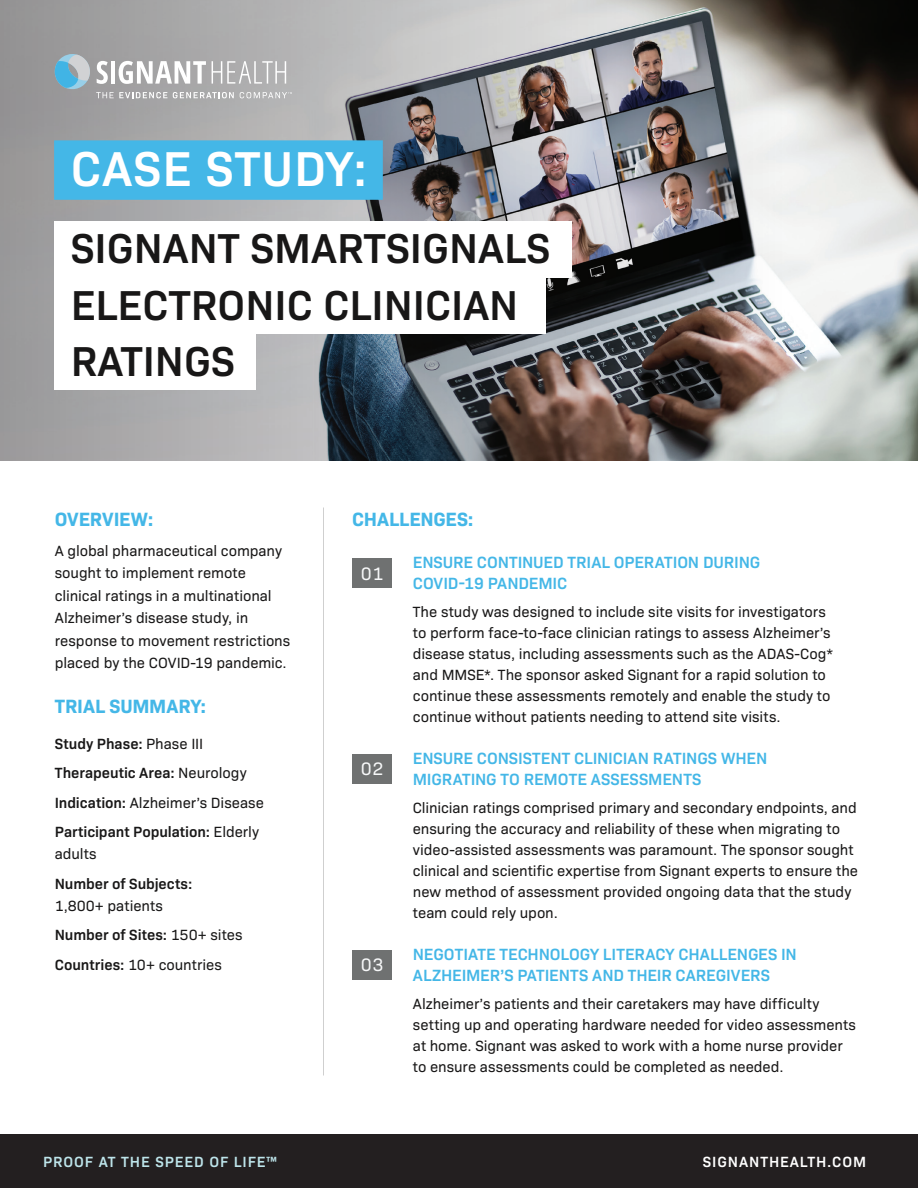
<style>
.page{position:relative;width:918px;height:1188px;background:#fff}
.page>*{position:absolute;margin:0;border:0;box-sizing:border-box;transform-origin:0 0}
.t1{font:600 49.8px "Bio Sans";letter-spacing:.02em;color:#fff}
.t2{font:600 42.45px/56.6px "Bio Sans";color:#181717}
.t3{font:700 19.5px "Bio Sans";color:#44b7e7}
.t4{font:18.3px "Bio Sans";color:#f7f8f9}
.t5{font:600 16.5px/21px "Bio Sans";letter-spacing:-.005em;color:#44b7e7}
.t6{font:15px/21px "Bio Sans";color:#181717}
.t7{font:600 15px/29.2px "Bio Sans";color:#181717}
.t8{font:600 15px "Bio Sans";letter-spacing:.06em;color:#bde4ea}
.t9{font:600 15px "Bio Sans";letter-spacing:.06em;color:#fff}
.s1{font-weight:400}
.s2{font-weight:600}
</style>
<div class="page">
<img style="left:0;top:0;width:918px;height:460px">
<svg style="left:55px;top:54px;width:237px;height:44px;background:#b5b9bc"></svg>
<div style="left:54px;top:221px;width:517px;height:56px;background:#fff"></div>
<div style="left:54px;top:277px;width:491px;height:57px;background:#fff"></div>
<div style="left:54px;top:333px;width:202px;height:57px;background:#fff"></div>
<div style="left:54px;top:140px;width:329px;height:60px;background:#44b7e7"></div>
<div style="left:0;top:1134px;width:918px;height:54px;background:#231f20"></div>
<div style="left:352px;top:559px;width:40px;height:29px;background:#6f7171"></div>
<div style="left:352px;top:950px;width:40px;height:29px;background:#6f7171"></div>
<div style="left:352px;top:754px;width:40px;height:30px;background:#6f7171"></div>
<h1 class="t1" style="left:71px;top:131px;width:298px">CASE STUDY:</h1>
<h2 class="t2" style="left:71px;top:217px;width:481px">SIGNANT SMARTSIGNALS<br>ELECTRONIC CLINICIAN<br>RATINGS</h2>
<h3 class="t3" style="left:55px;top:505px;width:100px">OVERVIEW:</h3>
<p class="t6" style="left:55px;top:538px;width:237px;line-height:22.5px">A global pharmaceutical company sought to implement remote clinical ratings in a multinational<br>Alzheimer’s disease study, in response to movement restrictions placed by the COVID-19 pandemic.</p>
<h3 class="t3" style="left:55px;top:692px;width:153px">TRIAL SUMMARY:</h3>
<p class="t7" style="left:55px;top:728px;width:211px">Study Phase: <span class="s1">Phase III<br></span>Therapeutic Area: <span class="s1">Neurology<br></span>Indication: <span class="s1">Alzheimer’s Disease<br></span>Participant Population: <span class="s1">Elderly</span></p>
<p class="t6" style="left:55px;top:843px;width:43px">adults</p>
<p class="t7" style="left:55px;top:868px;width:139px">Number of Subjects:</p>
<p class="t6" style="left:55px;top:890px;width:189px;line-height:29.2px">1,800+ patients<br><span class="s2">Number of Sites:</span> 150+ sites<br><span class="s2">Countries:</span> 10+ countries</p>
<h3 class="t3" style="left:352px;top:505px;width:123px">CHALLENGES:</h3>
<p class="t5" style="left:413px;top:551px;width:349px">ENSURE CONTINUED TRIAL OPERATION DURING<br>COVID-19 PANDEMIC</p>
<p class="t6" style="left:413px;top:600px;width:422px">The study was designed to include site visits for investigators to perform face-to-face clinician ratings to assess Alzheimer’s disease status, including assessments such as the ADAS-Cog* and MMSE*. The sponsor asked Signant for a rapid solution to continue these assessments remotely and enable the study to continue without patients needing to attend site visits.</p>
<p class="t5" style="left:413px;top:747px;width:356px">ENSURE CONSISTENT CLINICIAN RATINGS WHEN<br>MIGRATING TO REMOTE ASSESSMENTS</p>
<p class="t6" style="left:413px;top:796px;width:447px">Clinician ratings comprised primary and secondary endpoints, and ensuring the accuracy and reliability of these when migrating to video-assisted assessments was paramount. The sponsor sought clinical and scientific expertise from Signant experts to ensure the new method of assessment provided ongoing data that the study team could rely upon.</p>
<p class="t5" style="left:413px;top:942px;width:386px">NEGOTIATE TECHNOLOGY LITERACY CHALLENGES IN<br>ALZHEIMER’S PATIENTS AND THEIR CAREGIVERS</p>
<p class="t6" style="left:413px;top:992px;width:445px">Alzheimer’s patients and their caretakers may have difficulty setting up and operating hardware needed for video assessments at home. Signant was asked to work with a home nurse provider to ensure assessments could be completed as needed.</p>
<p class="t4" style="left:361px;top:560px;width:24px">01</p>
<p class="t4" style="left:361px;top:755px;width:24px">02</p>
<p class="t4" style="left:361px;top:951px;width:24px">03</p>
<p class="t8" style="left:43px;top:1150px;width:235px">PROOF AT THE SPEED OF LIFE™</p>
<p class="t9" style="left:703px;top:1150px;width:165px">SIGNANTHEALTH.COM</p>
</div>
